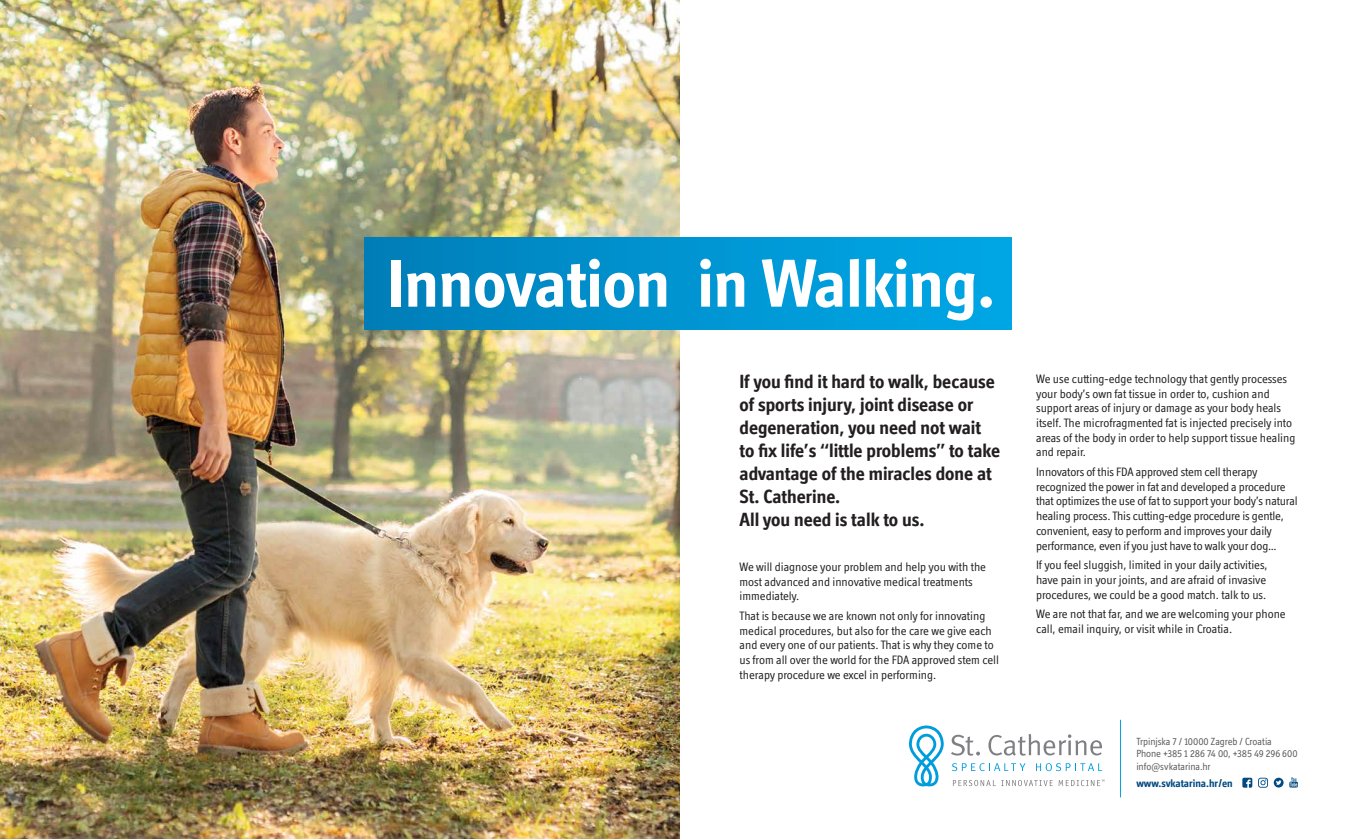
<style>
.page{position:relative;width:1360px;height:839px;background:#fff}
.page>*{position:absolute;margin:0;border:0;box-sizing:border-box;transform-origin:0 0}
.t1{font:700 68.25px "Officina Display ITC Std";color:#fff}
.t2{font:700 19.25px/23.1px "Officina Display ITC Std";color:#231f20}
.t3{font:12.25px/14.7px "Officina Display ITC Std";letter-spacing:-.005em;color:#231f20}
.t4{font:700 11.03px "Officina Display ITC Std";color:#004a80}
.t5{font:10.41px/12.5px "Officina Display ITC Std";letter-spacing:-.005em;color:#58595b}
</style>
<div class="page">
<img style="left:0;top:0;width:680px;height:838px">
<div style="left:364px;top:237px;width:647px;height:92px;background:linear-gradient(to right,#007fb9,#00a8e7)"></div>
<svg style="left:952px;top:779px;width:152px;height:7px"></svg>
<svg style="left:909px;top:725px;width:34px;height:61px"></svg>
<svg style="left:951px;top:734px;width:28px;height:21px"></svg>
<svg style="left:988px;top:734px;width:113px;height:21px"></svg>
<svg style="left:952px;top:763px;width:73px;height:8px"></svg>
<svg style="left:1036px;top:763px;width:66px;height:8px"></svg>
<svg style="left:1242px;top:777px;width:25px;height:10px"></svg>
<svg style="left:1273px;top:777px;width:10px;height:10px"></svg>
<svg style="left:1289px;top:777px;width:8px;height:10px"></svg>
<hr style="left:1119px;top:719px;width:1px;height:78px;background:#00a5e4">
<h1 class="t1" style="left:387px;top:246px;width:609px">Innovation in Walking.</h1>
<h2 class="t2" style="left:739px;top:370px;width:262px">If you find it hard to walk, because of sports injury, joint disease or degeneration, you need not wait to fix life’s “little problems” to take advantage of the miracles done at<br>St. Catherine.<br>All you need is talk to us.</h2>
<p class="t3" style="left:739px;top:559px;width:248px">We will diagnose your problem and help you with the most advanced and innovative medical treatments immediately.</p>
<p class="t3" style="left:739px;top:608px;width:261px">That is because we are known not only for innovating medical procedures, but also for the care we give each and every one of our patients. That is why they come to us from all over the world for the FDA approved stem cell therapy procedure we excel in performing.</p>
<p class="t3" style="left:1036px;top:371px;width:261px">We use cutting-edge technology that gently processes your body’s own fat tissue in order to, cushion and support areas of injury or damage as your body heals itself. The microfragmented fat is injected precisely into areas of the body in order to help support tissue healing and repair.</p>
<p class="t3" style="left:1036px;top:464px;width:263px">Innovators of this FDA approved stem cell therapy recognized the power in fat and developed a procedure that optimizes the use of fat to support your body’s natural healing process. This cutting-edge procedure is gentle, convenient, easy to perform and improves your daily performance, even if you just have to walk your dog…</p>
<p class="t3" style="left:1036px;top:558px;width:233px">If you feel sluggish, limited in your daily activities, have pain in your joints, and are afraid of invasive procedures, we could be a good match. talk to us.</p>
<p class="t3" style="left:1036px;top:607px;width:251px">We are not that far, and we are welcoming your phone call, email inquiry, or visit while in Croatia.</p>
<p class="t5" style="left:1136px;top:734px;width:163px">Trpinjska 7 / 10000 Zagreb / Croatia<br>Phone +385 1 286 74 00, +385 49 296 600 info@svkatarina.hr</p>
<p class="t4" style="left:1136px;top:776px;width:98px">www.svkatarina.hr/en</p>
</div>
